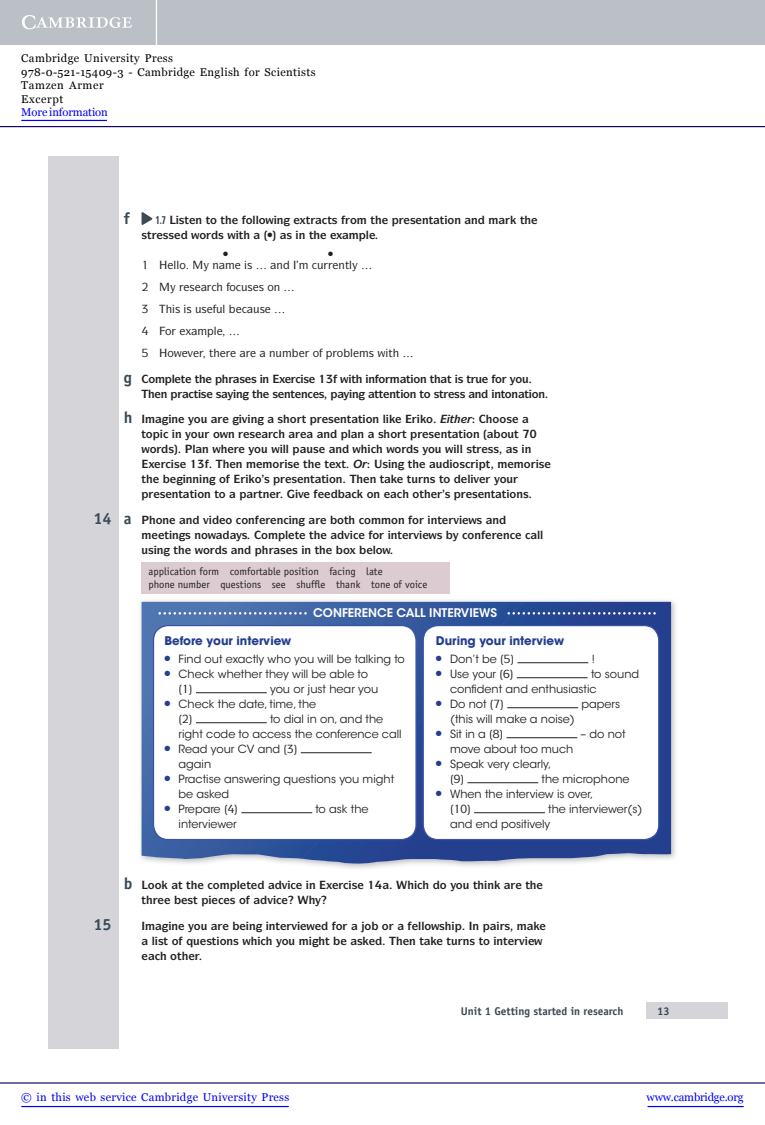
<style>
.page{position:relative;width:765px;height:1125px;background:#fff}
.page>*{position:absolute;margin:0;border:0;box-sizing:border-box;transform-origin:0 0}
.t1{font:700 16.25px "Officina Sans";color:#3c4a56}
.t2{font:700 11.88px "ITC Avant Garde Std";color:#253f8e}
.t3{font:600 11.88px "ITC Avant Garde Std";color:#fff}
.t4{font:11.25px/15px "ITC Avant Garde Std";color:#231f20}
.t5{font:700 11.25px "ITC Symbol Std";color:#231f20}
.t6{font:11.25px/13.5px "Georgia";letter-spacing:.04em;color:#000}
.t7{font:11.25px "Georgia";letter-spacing:.025em;color:#0000f1}
.t8{font:700 11.25px "Officina Sans";color:#3c4a56}
.t9{font:500 11.25px "ITC Symbol Std";color:#231f20}
.t10{font:11.25px "Georgia";letter-spacing:-.015em;color:#0000f1}
.t11{font:11.25px "Georgia";letter-spacing:-.01em;color:#0000f1}
.t12{font:700 condensed 11.25px "Univers LT Std";color:#3c4a56;scale:.8 1}
.t13{font:10.62px/12.5px "Officina Sans";color:#231f20}
.t14{font:6.25px "Zapf Dingbats";color:#231f20}
.s1{color:#231f20}
</style>
<div class="page">
<div style="left:48px;top:156px;width:71px;height:893px;background:#d4d4d9"></div>
<div style="left:646px;top:1002px;width:82px;height:17px;background:#d4d4d9"></div>
<svg style="left:142px;top:212px;width:11px;height:13px"></svg>
<div style="left:142px;top:562px;width:308px;height:32px;background:#dccbd0"></div>
<img style="left:140px;top:600px;width:536px;height:269px">
<svg style="left:142px;top:602px;width:529px;height:262px;background:#4361a2"></svg>
<svg style="left:423px;top:625px;width:236px;height:215px"></svg>
<svg style="left:153px;top:625px;width:264px;height:215px"></svg>
<hr style="left:196px;top:692px;width:71px;height:1px;background:#231f20">
<hr style="left:196px;top:722px;width:71px;height:1px;background:#231f20">
<hr style="left:301px;top:752px;width:71px;height:1px;background:#231f20">
<hr style="left:241px;top:812px;width:71px;height:1px;background:#231f20">
<hr style="left:518px;top:662px;width:70px;height:1px;background:#231f20">
<hr style="left:517px;top:677px;width:71px;height:1px;background:#231f20">
<hr style="left:507px;top:707px;width:71px;height:1px;background:#231f20">
<hr style="left:506px;top:737px;width:71px;height:1px;background:#231f20">
<hr style="left:467px;top:782px;width:71px;height:1px;background:#231f20">
<hr style="left:474px;top:812px;width:71px;height:1px;background:#231f20">
<svg style="left:158px;top:612px;width:149px;height:3px"></svg>
<svg style="left:507px;top:612px;width:149px;height:3px"></svg>
<div style="left:0;top:0;width:765px;height:45px;background:#bac0c6"></div>
<svg style="left:22px;top:15px;width:110px;height:14px"></svg>
<hr style="left:156px;top:0;width:1px;height:45px;background:#fff">
<hr style="left:0;top:1082px;width:765px;height:2px;background:#150666">
<hr style="left:648px;top:1106px;width:96px;height:1px;background:#0000f1">
<hr style="left:0;top:126px;width:765px;height:1px;background:#150666">
<hr style="left:21px;top:1106px;width:268px;height:1px;background:#0000f1">
<hr style="left:21px;top:120px;width:86px;height:1px;background:#0000f1">
<svg style="left:180px;top:685px;width:12px;height:10px"></svg>
<svg style="left:180px;top:715px;width:12px;height:10px"></svg>
<svg style="left:285px;top:745px;width:2px;height:10px"></svg>
<svg style="left:294px;top:745px;width:2px;height:10px"></svg>
<svg style="left:225px;top:805px;width:2px;height:10px"></svg>
<svg style="left:235px;top:805px;width:2px;height:10px"></svg>
<svg style="left:501px;top:655px;width:12px;height:25px"></svg>
<svg style="left:491px;top:700px;width:12px;height:10px"></svg>
<svg style="left:490px;top:730px;width:12px;height:10px"></svg>
<svg style="left:451px;top:775px;width:12px;height:10px"></svg>
<svg style="left:451px;top:805px;width:19px;height:10px"></svg>
<p class="t6" style="left:21px;top:52px;width:296px">Cambridge University Press<br>978-0-521-15409-3 - Cambridge English for Scientists<br>Tamzen Armer<br>Excerpt</p>
<p class="t11" style="left:21px;top:106px;width:88px">More information</p>
<h1 class="t1" style="left:124px;top:212px;width:8px">f</h1>
<p class="t12" style="left:156px;top:213px;width:88px">1.7 <span class="s1">▲▼</span> <span class="s1">■</span> <span class="s1">▼□</span> <span class="s1">▼</span></p>
<p class="t5" style="left:246px;top:216px;width:39px">□●●□ ■</p>
<p class="t5" style="left:306px;top:216px;width:71px">▼ ▼▲ □ ▼</p>
<p class="t5" style="left:410px;top:216px;width:69px">▲ ■▼ ▼□■ ■</p>
<p class="t5" style="left:142px;top:231px;width:34px">▲▼ ▲▲</p>
<p class="t5" style="left:239px;top:231px;width:76px">▼ ● ▲ ■ ▼</p>
<p class="t5" style="left:366px;top:231px;width:5px">●</p>
<p class="t14" style="left:223px;top:251px;width:6px">●</p>
<p class="t14" style="left:328px;top:251px;width:6px">●</p>
<p class="t9" style="left:159px;top:261px;width:28px">★ ●●□</p>
<p class="t9" style="left:212px;top:261px;width:8px">■</p>
<p class="t9" style="left:317px;top:261px;width:36px">◆ ■▼●</p>
<p class="t9" style="left:229px;top:283px;width:52px">□ ◆▲ ▲ □■</p>
<p class="t9" style="left:142px;top:305px;width:85px">✓ ▲ ▲ ◆▲ ◆●</p>
<p class="t9" style="left:214px;top:327px;width:4px">●</p>
<p class="t9" style="left:159px;top:349px;width:35px">★□ ❖</p>
<p class="t9" style="left:313px;top:349px;width:42px">□ □ ●</p>
<h1 class="t1" style="left:124px;top:371px;width:33px">g <span class="s1">□</span></h1>
<p class="t5" style="left:172px;top:375px;width:29px">● ▼ ▼</p>
<p class="t5" style="left:239px;top:375px;width:31px">▲ ▲ ■</p>
<p class="t5" style="left:351px;top:375px;width:36px">▼ ■ □</p>
<p class="t5" style="left:406px;top:375px;width:124px">▼□■ ▼ ▼ ▲ ▼ ◆ □ □◆</p>
<p class="t5" style="left:161px;top:390px;width:62px">■ ▼▲ ▲</p>
<p class="t5" style="left:272px;top:390px;width:54px">▲■▼■ ▲</p>
<p class="t5" style="left:352px;top:390px;width:194px">■ ▼▼ ■▼ □■ ▼□ ▲▼ ▲▲ ■ ■▼□■ ▼ □■</p>
<h1 class="t1" style="left:124px;top:412px;width:10px">h</h1>
<p class="t5" style="left:172px;top:415px;width:37px">■ □◆</p>
<p class="t5" style="left:278px;top:415px;width:30px">▲□▼</p>
<p class="t5" style="left:328px;top:415px;width:59px">▲ ■▼ ▼□■ ●</p>
<p class="t5" style="left:493px;top:415px;width:21px">□□▲</p>
<p class="t5" style="left:175px;top:430px;width:61px">■ □◆ □ ■</p>
<p class="t5" style="left:323px;top:430px;width:85px">■ ●■ ▲□▼</p>
<p class="t5" style="left:429px;top:430px;width:53px">▲ ■▼ ▼□■</p>
<p class="t5" style="left:501px;top:430px;width:20px">□◆▼</p>
<p class="t5" style="left:335px;top:445px;width:8px">■</p>
<p class="t5" style="left:395px;top:445px;width:49px">□ ▲ □◆</p>
<p class="t5" style="left:457px;top:445px;width:76px">●● ▲▼ ▲▲ ▲ ■</p>
<p class="t5" style="left:236px;top:460px;width:8px">■</p>
<p class="t5" style="left:273px;top:460px;width:37px">□ ▲ ▼</p>
<p class="t5" style="left:382px;top:460px;width:32px">▲ ■ ▼</p>
<p class="t5" style="left:436px;top:460px;width:31px">◆ □▲</p>
<p class="t5" style="left:186px;top:475px;width:42px">■■■ □</p>
<p class="t5" style="left:292px;top:475px;width:53px">▲ ■▼ ▼□■</p>
<p class="t5" style="left:407px;top:475px;width:45px">▼◆ ■▲ ▼□</p>
<p class="t5" style="left:160px;top:490px;width:67px">▲ ■▼ ▼□■ ▼□</p>
<p class="t5" style="left:445px;top:490px;width:86px">▲ ▲ ■▼ ▼□■▲</p>
<h1 class="t1" style="left:93px;top:512px;width:40px">14 a</h1>
<p class="t5" style="left:226px;top:516px;width:31px">□ □■</p>
<p class="t5" style="left:364px;top:516px;width:96px">□ □■ □ ■▼ ❖</p>
<p class="t5" style="left:164px;top:531px;width:45px">▼■ ▲ ■□</p>
<p class="t5" style="left:285px;top:531px;width:30px">● ▼ ▼</p>
<p class="t5" style="left:344px;top:531px;width:76px">❖ □ ■▼ ❖</p>
<p class="t5" style="left:437px;top:531px;width:46px">▲ □■</p>
<p class="t5" style="left:503px;top:531px;width:8px">■</p>
<p class="t5" style="left:142px;top:546px;width:38px">◆▲■ ▼</p>
<p class="t5" style="left:203px;top:546px;width:43px">□ ▲ ■</p>
<p class="t5" style="left:280px;top:546px;width:41px">▲ ▲ ■ ▼</p>
<p class="t5" style="left:343px;top:546px;width:41px">□ ●□</p>
<p class="t13" style="left:149px;top:566px;width:280px">application form comfortable position facing late<br>phone number questions see shuffle thank tone of voice</p>
<p class="t3" style="left:313px;top:606px;width:185px">CONFERENCE CALL INTERVIEWS</p>
<p class="t2" style="left:164px;top:633px;width:128px">Before your interview</p>
<p class="t4" style="left:164px;top:653px;width:242px"><sup>●</sup> Find out exactly who you will be talking to</p>
<p class="t4" style="left:270px;top:668px;width:110px;text-indent:-106px"><sup>●</sup> Check whether they will be able to you or just hear you</p>
<p class="t4" style="left:164px;top:698px;width:153px"><sup>●</sup> Check the date, time, the</p>
<p class="t4" style="left:270px;top:713px;width:115px">to dial in on, and the</p>
<p class="t4" style="left:179px;top:728px;width:225px">right code to access the conference call</p>
<p class="t4" style="left:179px;top:743px;width:117px;text-indent:-14px"><sup>●</sup> Read your CV and ✓ again</p>
<p class="t4" style="left:179px;top:773px;width:217px;text-indent:-14px"><sup>●</sup> Practise answering questions you might be asked</p>
<p class="t4" style="left:164px;top:803px;width:72px"><sup>●</sup> Prepare ✔</p>
<p class="t4" style="left:315px;top:803px;width:55px">to ask the</p>
<p class="t4" style="left:179px;top:818px;width:60px">interviewer</p>
<p class="t2" style="left:436px;top:633px;width:130px">During your interview</p>
<p class="t4" style="left:436px;top:653px;width:63px"><sup>●</sup> Don’t be</p>
<p class="t4" style="left:592px;top:653px;width:5px">!</p>
<p class="t4" style="left:436px;top:668px;width:62px"><sup>●</sup> Use your</p>
<p class="t4" style="left:450px;top:668px;width:191px;text-indent:141px">to sound confident and enthusiastic</p>
<p class="t4" style="left:436px;top:698px;width:52px"><sup>●</sup> Do not</p>
<p class="t4" style="left:581px;top:698px;width:40px">papers</p>
<p class="t4" style="left:450px;top:713px;width:126px">(this will make a noise)</p>
<p class="t4" style="left:436px;top:728px;width:51px"><sup>●</sup> Sit in a</p>
<p class="t4" style="left:581px;top:728px;width:47px">– do not</p>
<p class="t4" style="left:450px;top:743px;width:125px">move about too much</p>
<p class="t4" style="left:542px;top:758px;width:90px;text-indent:-106px"><sup>●</sup> Speak very clearly,<br>the microphone</p>
<p class="t4" style="left:436px;top:788px;width:159px"><sup>●</sup> When the interview is over,</p>
<p class="t4" style="left:548px;top:803px;width:96px">the interviewer(s)</p>
<p class="t4" style="left:450px;top:818px;width:102px">and end positively</p>
<h1 class="t1" style="left:124px;top:877px;width:39px">b <span class="s1">□□</span></h1>
<p class="t5" style="left:213px;top:881px;width:40px">□ ●▼</p>
<p class="t5" style="left:440px;top:881px;width:56px">□ □◆ ▼ ■</p>
<h1 class="t1" style="left:93px;top:918px;width:20px">15</h1>
<p class="t5" style="left:172px;top:922px;width:37px">■ □◆</p>
<p class="t5" style="left:249px;top:922px;width:50px">■ ■▼ ❖</p>
<p class="t5" style="left:336px;top:922px;width:55px">□ □ □</p>
<p class="t5" style="left:418px;top:922px;width:28px">●●□ ▲</p>
<p class="t5" style="left:152px;top:937px;width:89px">● ▲▼ □ ❑◆ ▲▼ □■▲</p>
<p class="t5" style="left:447px;top:937px;width:80px">▼◆ ■▲ ▼□ ■▼ ❖</p>
<p class="t8" style="left:461px;top:1007px;width:164px">Unit 1 Getting started in research</p>
<p class="t8" style="left:657px;top:1007px;width:14px">13</p>
<p class="t7" style="left:21px;top:1091px;width:269px">© in this web service Cambridge University Press</p>
<p class="t10" style="left:647px;top:1091px;width:99px">www.cambridge.org</p>
</div>
